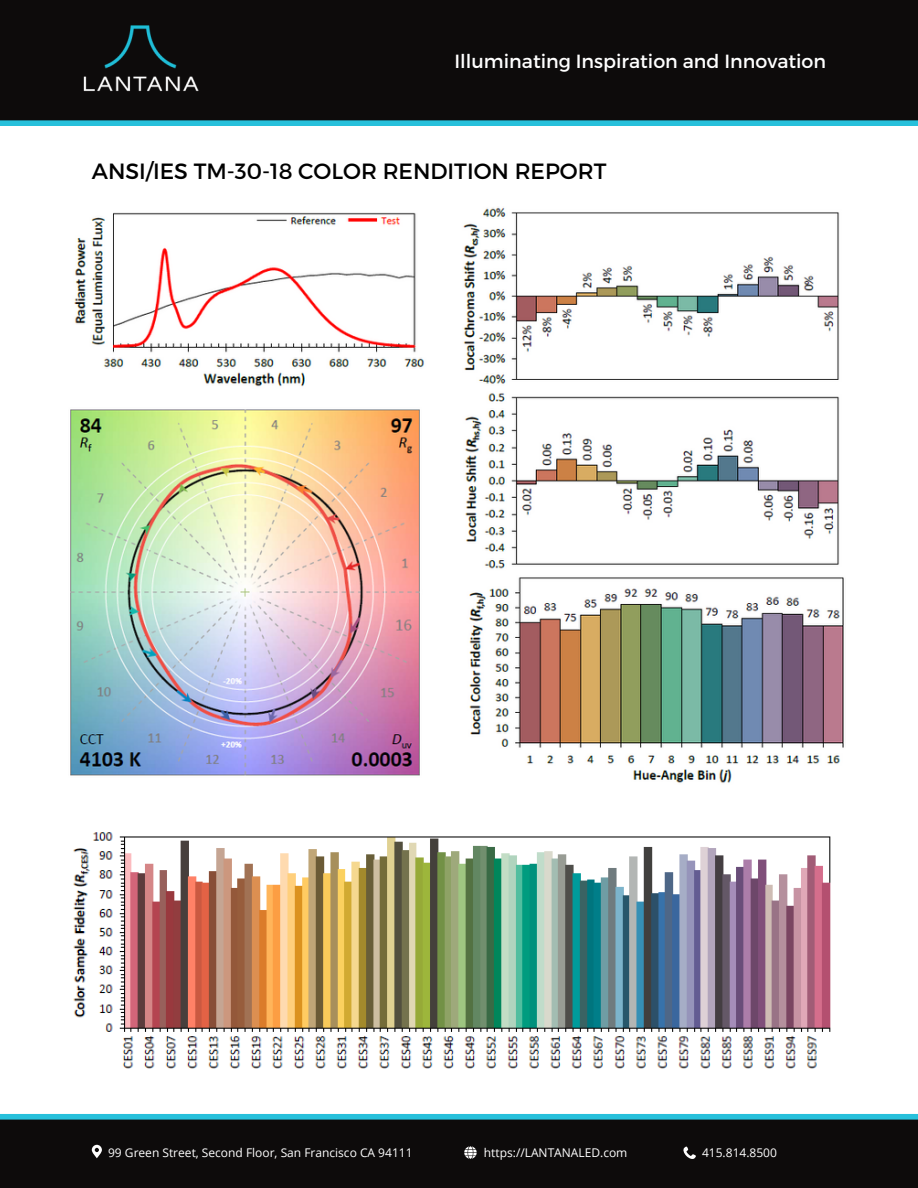
<style>
.page{position:relative;width:918px;height:1188px;background:#fff}
.page>*{position:absolute;margin:0;border:0;box-sizing:border-box;transform-origin:0 0}
.t1{font:22.05px "Montserrat";color:#000}
.t2{font:19.05px "Montserrat";color:#fff}
.t3{font:12px "Open Sans";color:#fff}
</style>
<div class="page">
<div style="left:0;top:0;width:918px;height:120px;background:#0d0b0b"></div>
<div style="left:0;top:120px;width:918px;height:6px;background:#27c0db"></div>
<img style="left:68px;top:25px;width:146px;height:96px">
<div style="left:0;top:1117px;width:918px;height:71px;background:#0d0b0b"></div>
<div style="left:0;top:1114px;width:918px;height:6px;background:#27c0db"></div>
<svg style="left:92px;top:1145px;width:10px;height:13px"></svg>
<svg style="left:464px;top:1146px;width:13px;height:13px"></svg>
<svg style="left:683px;top:1146px;width:13px;height:13px"></svg>
<img style="left:70px;top:207px;width:774px;height:576px">
<img style="left:73px;top:832px;width:758px;height:237px">
<p class="t2" style="left:455px;top:48px;width:373px">Illuminating Inspiration and Innovation</p>
<p class="t1" style="left:92px;top:157px;width:516px">ANSI/IES TM-30-18 COLOR RENDITION REPORT</p>
<p class="t3" style="left:108px;top:1144px;width:306px">99 Green Street, Second Floor, San Francisco CA 94111</p>
<p class="t3" style="left:484px;top:1144px;width:145px">https://LANTANALED.com</p>
<p class="t3" style="left:702px;top:1144px;width:76px">415.814.8500</p>
</div>
